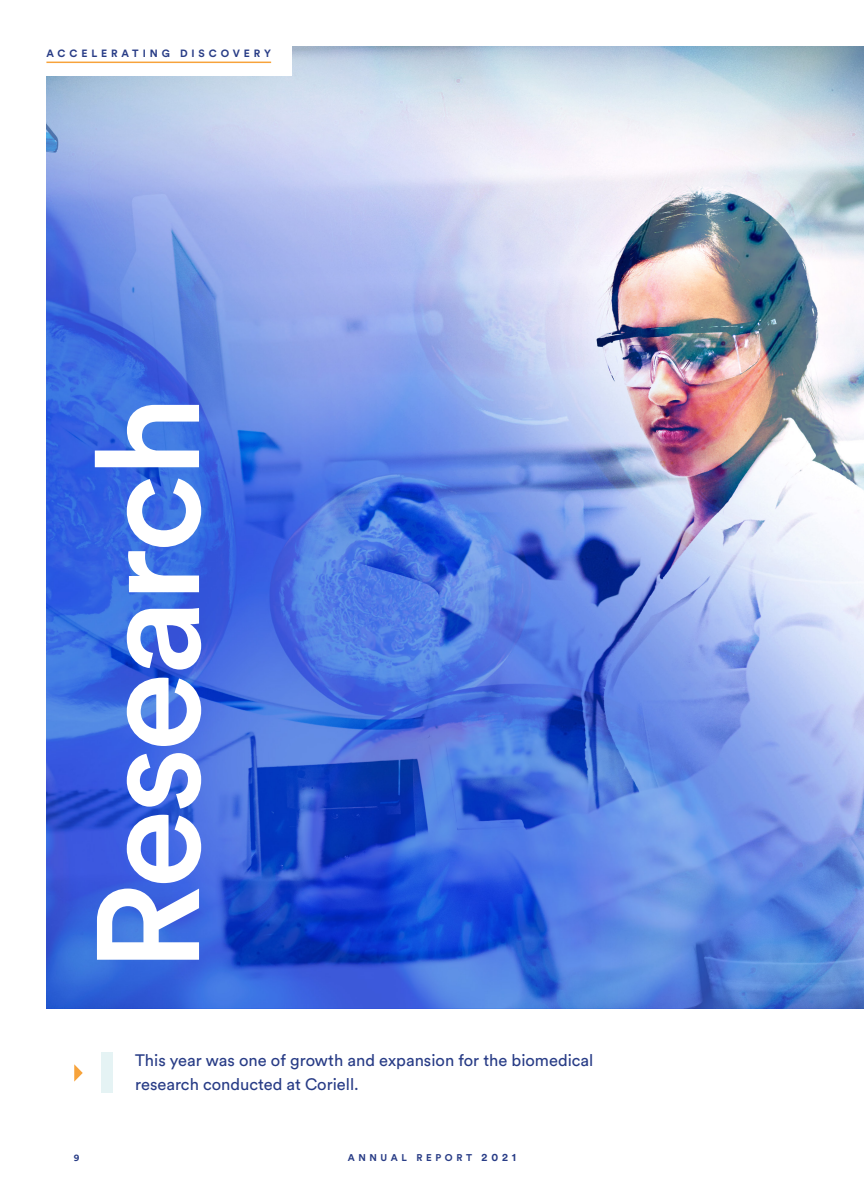
<style>
.page{position:relative;width:864px;height:1188px;background:#fff}
.page>*{position:absolute;margin:0;border:0;box-sizing:border-box;transform-origin:0 0}
.t1{font:500 144px "Circular Std";letter-spacing:-.025em;color:#fff}
.body_copy{font:16.5px/24px "Circular Std";color:#283c86}
.t2{font:700 10.5px "Circular Std";letter-spacing:.37em;color:#283c86}
.t3{font:700 9.75px "Circular Std";letter-spacing:.37em;color:#283c86}
.s1{font-size:10.8px}
</style>
<div class="page">
<div style="left:101px;top:1053px;width:12px;height:40px;background:#e5f3f4"></div>
<img style="left:46px;top:46px;width:818px;height:963px">
<svg style="left:74px;top:1064px;width:9px;height:18px"></svg>
<div style="left:41px;top:33px;width:250px;height:43px;background:#fff"></div>
<hr style="left:46px;top:62px;width:225px;height:1px;background:#f7a33b">
<p class="t2" style="left:46px;top:47px;width:226px">ACCELERATING DISCOVERY</p>
<p class="t1" style="left:58px;top:972px;width:578px;rotate:-90deg">Research</p>
<p class="body_copy" style="left:135px;top:1048px;width:460px">This year was one of growth and expansion for the biomedical research conducted at Coriell.</p>
<p class="t3" style="left:74px;top:1152px;width:7px">9</p>
<p class="t3" style="left:348px;top:1152px;width:170px">ANNUAL REPORT <span class="s1">2021</span></p>
</div>
